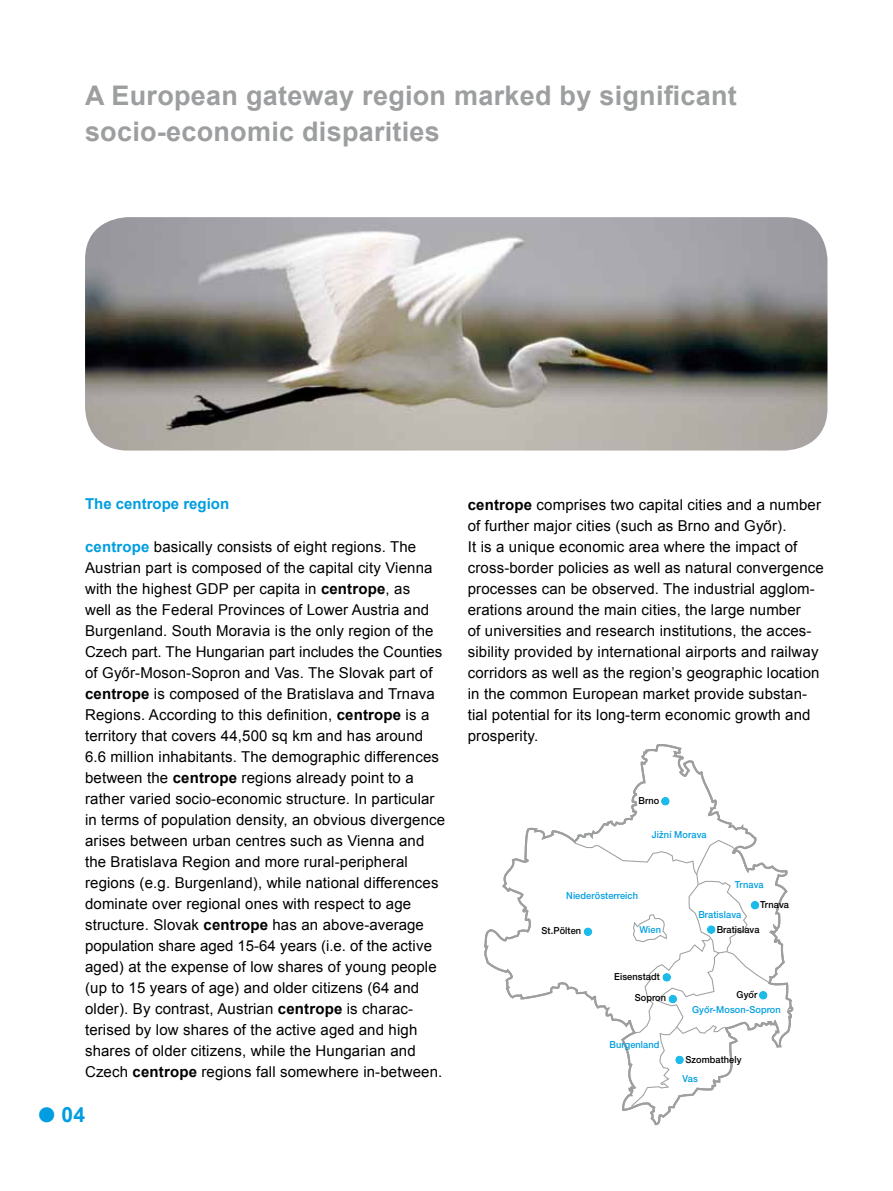
<style>
.page{position:relative;width:893px;height:1191px;background:#fff}
.page>*{position:absolute;margin:0;border:0;box-sizing:border-box;transform-origin:0 0}
.t1{font:700 27px/36px "Arial";letter-spacing:.01em;color:#9c9e9f}
.t2{font:700 21px "Arial";color:#009ee0}
.t3{font:15px/21px "Arial";letter-spacing:.01em;color:#000}
.t4{font:700 15px "Arial";color:#009ee0}
.t5{font:500 9.75px "Helvetica Neue";letter-spacing:.01em;color:#009ee0;scale:.95 1}
.t6{font:500 9.75px "Helvetica Neue";letter-spacing:.01em;color:#000;scale:.95 1}
.s1{font-weight:700;color:#009ee0}
.s2{font-weight:700}
</style>
<div class="page">
<svg style="left:484px;top:744px;width:309px;height:381px"></svg>
<svg style="left:660px;top:796px;width:10px;height:10px"></svg>
<svg style="left:575px;top:840px;width:194px;height:266px"></svg>
<img style="left:85px;top:217px;width:742px;height:233px">
<h1 class="t1" style="left:85px;top:78px;width:653px">A European gateway region marked by significant socio-economic disparities</h1>
<p class="t4" style="left:85px;top:493px;width:146px">The centrope region</p>
<p class="t3" style="left:85px;top:536px;width:362px"><span class="s1">centrope</span> basically consists of eight regions. The Austrian part is composed of the capital city Vienna with the highest GDP per capita in <span class="s2">centrope</span>, as<br>well as the Federal Provinces of Lower Austria and Burgenland. South Moravia is the only region of the Czech part. The Hungarian part includes the Counties of Győr-Moson-Sopron and Vas. The Slovak part of <span class="s2">centrope</span> is composed of the Bratislava and Trnava Regions. According to this definition, <span class="s2">centrope</span> is a territory that covers 44,500 sq km and has around 6.6 million inhabitants. The demographic differences between the <span class="s2">centrope</span> regions already point to a rather varied socio-economic structure. In particular in terms of population density, an obvious divergence arises between urban centres such as Vienna and the Bratislava Region and more rural-peripheral regions (e.g. Burgenland), while national differences dominate over regional ones with respect to age structure. Slovak <span class="s2">centrope</span> has an above-average population share aged 15-64 years (i.e. of the active aged) at the expense of low shares of young people (up to 15 years of age) and older citizens (64 and older). By contrast, Austrian <span class="s2">centrope</span> is charac&shy;terised by low shares of the active aged and high shares of older citizens, while the Hungarian and Czech <span class="s2">centrope</span> regions fall somewhere in-between.</p>
<h2 class="t2" style="left:39px;top:1100px;width:48px">● 04</h2>
<p class="t3" style="left:468px;top:494px;width:358px"><span class="s2">centrope</span> comprises two capital cities and a number of further major cities (such as Brno and Győr).<br>It is a unique economic area where the impact of cross-border policies as well as natural convergence processes can be observed. The industrial agglom&shy;erations around the main cities, the large number<br>of universities and research institutions, the acces&shy;sibility provided by international airports and railway corridors as well as the region’s geographic location in the common European market provide substan&shy;tial potential for its long-term economic growth and prosperity.</p>
<p class="t6" style="left:638px;top:794px;width:24px">Brno</p>
<p class="t5" style="left:652px;top:828px;width:59px">Jižní Morava</p>
<p class="t5" style="left:566px;top:890px;width:77px">Niederösterreich</p>
<p class="t5" style="left:735px;top:879px;width:32px">Trnava</p>
<p class="t5" style="left:698px;top:908px;width:47px">Bratislava</p>
<p class="t6" style="left:760px;top:898px;width:32px">Trnava</p>
<p class="t6" style="left:542px;top:925px;width:43px">St.Pölten</p>
<p class="t5" style="left:639px;top:924px;width:24px">Wien</p>
<p class="t6" style="left:717px;top:923px;width:47px">Bratislava</p>
<p class="t6" style="left:614px;top:971px;width:50px">Eisenstadt</p>
<p class="t6" style="left:635px;top:992px;width:34px">Sopron</p>
<p class="t5" style="left:609px;top:1038px;width:54px">Burgenland</p>
<p class="t6" style="left:737px;top:988px;width:23px">Gyor</p>
<p class="t5" style="left:692px;top:1003px;width:95px">Gyor-Moson-Sopron</p>
<p class="t6" style="left:685px;top:1053px;width:61px">Szombathely</p>
<p class="t5" style="left:683px;top:1072px;width:17px">Vas</p>
</div>
